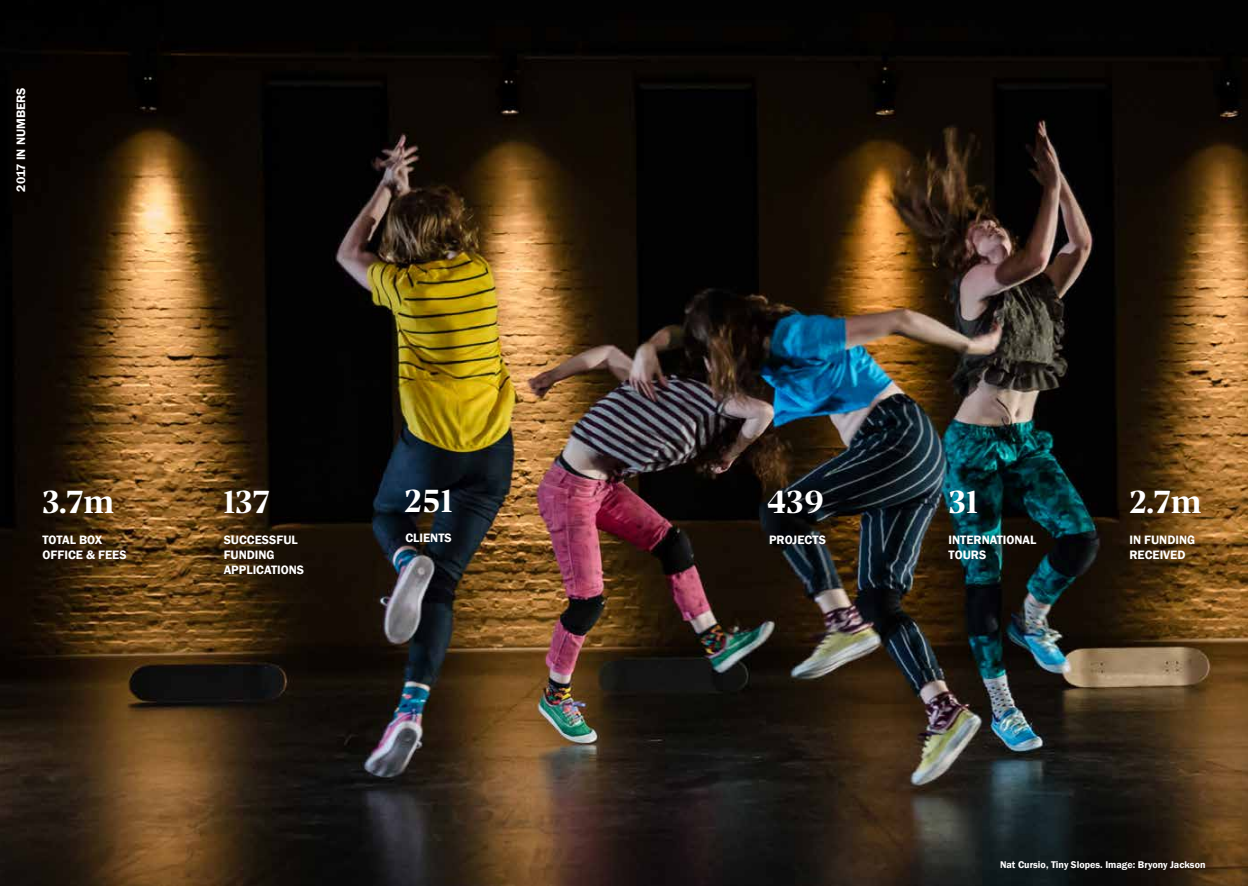
<style>
.page{position:relative;width:1248px;height:886px;background:#fff}
.page>*{position:absolute;margin:0;border:0;box-sizing:border-box;transform-origin:0 0}
.t1{font:35px "Prospectus Std Bld";color:#fff}
.t2{font:600 12.5px/15px "Franklin Gothic";color:#fff}
.t3{font:600 10px "Franklin Gothic";color:#fff}
</style>
<div class="page">
<img style="left:0;top:0;width:1247px;height:886px">
<p class="t2" style="left:13px;top:192px;width:106px;rotate:-90deg">2017 IN NUMBERS</p>
<h1 class="t1" style="left:42px;top:475px;width:73px">3.7m</h1>
<h1 class="t1" style="left:223px;top:475px;width:48px">137</h1>
<h1 class="t1" style="left:404px;top:473px;width:50px">251</h1>
<p class="t2" style="left:224px;top:532px;width:82px">SUCCESSFUL<br>FUNDING<br>APPLICATIONS</p>
<p class="t2" style="left:43px;top:532px;width:86px">TOTAL BOX<br>OFFICE &amp; FEES</p>
<p class="t2" style="left:405px;top:531px;width:48px">CLIENTS</p>
<h1 class="t1" style="left:767px;top:475px;width:58px">439</h1>
<h1 class="t1" style="left:948px;top:475px;width:31px">31</h1>
<h1 class="t1" style="left:1129px;top:475px;width:74px">2.7m</h1>
<p class="t2" style="left:1129px;top:532px;width:67px">IN FUNDING<br>RECEIVED</p>
<p class="t2" style="left:769px;top:532px;width:58px">PROJECTS</p>
<p class="t2" style="left:948px;top:532px;width:89px">INTERNATIONAL<br>TOURS</p>
<p class="t3" style="left:999px;top:859px;width:207px">Nat Cursio, Tiny Slopes. Image: Bryony Jackson</p>
</div>
